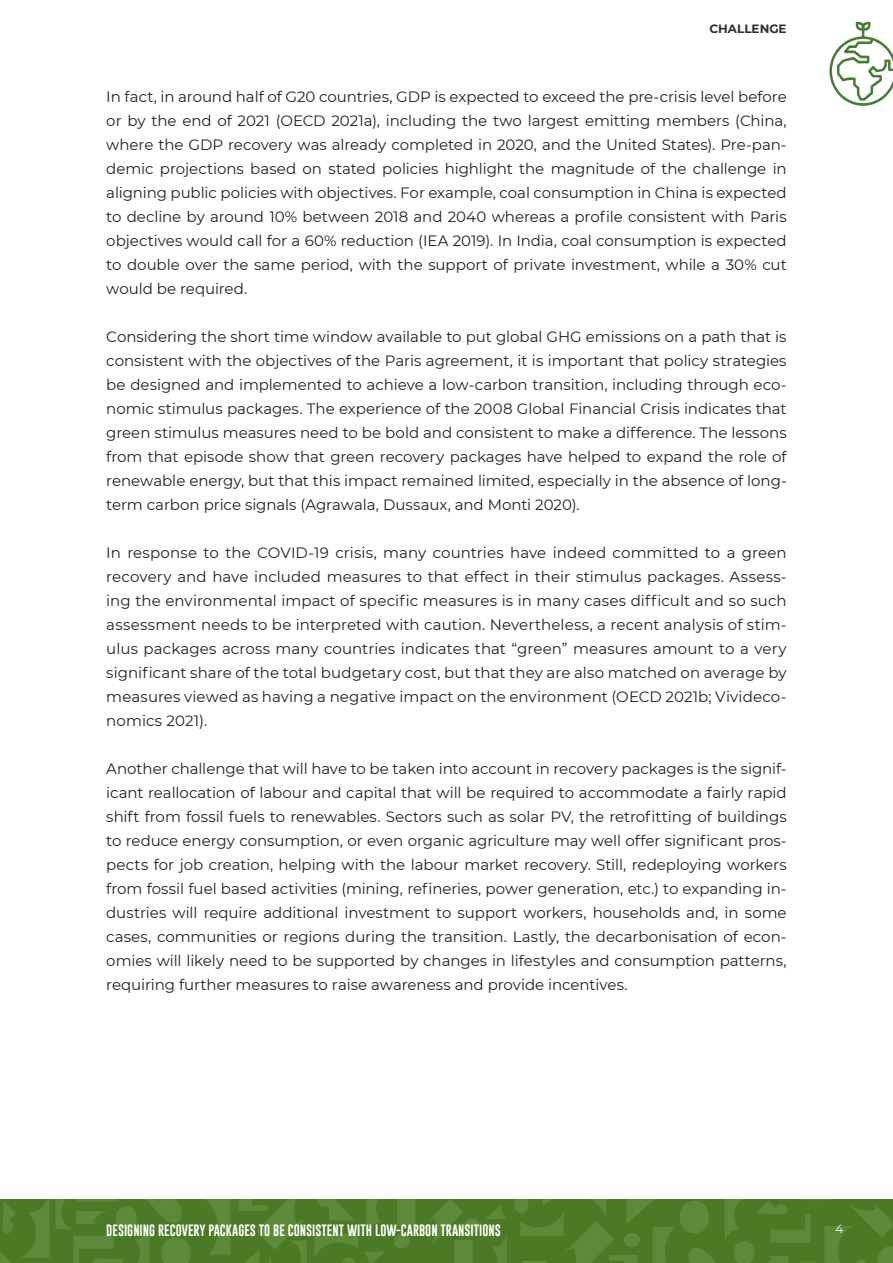
<style>
.page{position:relative;width:893px;height:1263px;background:#fff}
.page>*{position:absolute;margin:0;border:0;box-sizing:border-box;transform-origin:0 0}
.t1{font:15px/24px "Montserrat";color:#221f1f;text-align:justify}
.t2{font:12px "Gobold";color:#fff}
.t3{font:700 12px "Montserrat";color:#2f302e}
.t4{font:12px "Montserrat";color:#fff}
</style>
<div class="page">
<div style="left:0;top:1199px;width:893px;height:64px;background:#4b7926"></div>
<svg style="left:514px;top:1199px;width:379px;height:64px"></svg>
<svg style="left:430px;top:1200px;width:77px;height:63px"></svg>
<svg style="left:0;top:1199px;width:415px;height:64px"></svg>
<svg style="left:829px;top:22px;width:64px;height:84px"></svg>
<p class="t3" style="left:709px;top:23px;width:79px">CHALLENGE</p>
<p class="t1" style="left:106px;top:85px;width:682px">In fact, in around half of G20 countries, GDP is expected to exceed the pre-crisis level before or by the end of 2021 (OECD 2021a), including the two largest emitting members (China, where the GDP recovery was already completed in 2020, and the United States). Pre-pan&shy;demic projections based on stated policies highlight the magnitude of the challenge in aligning public policies with objectives. For example, coal consumption in China is expected to decline by around 10% between 2018 and 2040 whereas a profile consistent with Paris objectives would call for a 60% reduction (IEA 2019). In India, coal consumption is expected to double over the same period, with the support of private investment, while a 30% cut would be required.</p>
<p class="t1" style="left:106px;top:325px;width:682px">Considering the short time window available to put global GHG emissions on a path that is consistent with the objectives of the Paris agreement, it is important that policy strategies be designed and implemented to achieve a low-carbon transition, including through eco&shy;nomic stimulus packages. The experience of the 2008 Global Financial Crisis indicates that green stimulus measures need to be bold and consistent to make a difference. The lessons from that episode show that green recovery packages have helped to expand the role of renewable energy, but that this impact remained limited, especially in the absence of long&shy;term carbon price signals (Agrawala, Dussaux, and Monti 2020).</p>
<p class="t1" style="left:106px;top:541px;width:682px">In response to the COVID-19 crisis, many countries have indeed committed to a green recovery and have included measures to that effect in their stimulus packages. Assess&shy;ing the environmental impact of specific measures is in many cases difficult and so such assessment needs to be interpreted with caution. Nevertheless, a recent analysis of stim&shy;ulus packages across many countries indicates that “green” measures amount to a very significant share of the total budgetary cost, but that they are also matched on average by measures viewed as having a negative impact on the environment (OECD 2021b; Vivideco&shy;nomics 2021).</p>
<p class="t1" style="left:106px;top:757px;width:682px">Another challenge that will have to be taken into account in recovery packages is the signif&shy;icant reallocation of labour and capital that will be required to accommodate a fairly rapid shift from fossil fuels to renewables. Sectors such as solar PV, the retrofitting of buildings to reduce energy consumption, or even organic agriculture may well offer significant pros&shy;pects for job creation, helping with the labour market recovery. Still, redeploying workers from fossil fuel based activities (mining, refineries, power generation, etc.) to expanding in&shy;dustries will require additional investment to support workers, households and, in some cases, communities or regions during the transition. Lastly, the decarbonisation of econ&shy;omies will likely need to be supported by changes in lifestyles and consumption patterns, requiring further measures to raise awareness and provide incentives.</p>
<p class="t2" style="left:106px;top:1225px;width:396px">DESIGNING RECOVERY PACKAGES TO BE CONSISTENT WITH LOW-CARBON TRANSITIONS</p>
<p class="t4" style="left:836px;top:1223px;width:9px">4</p>
</div>
